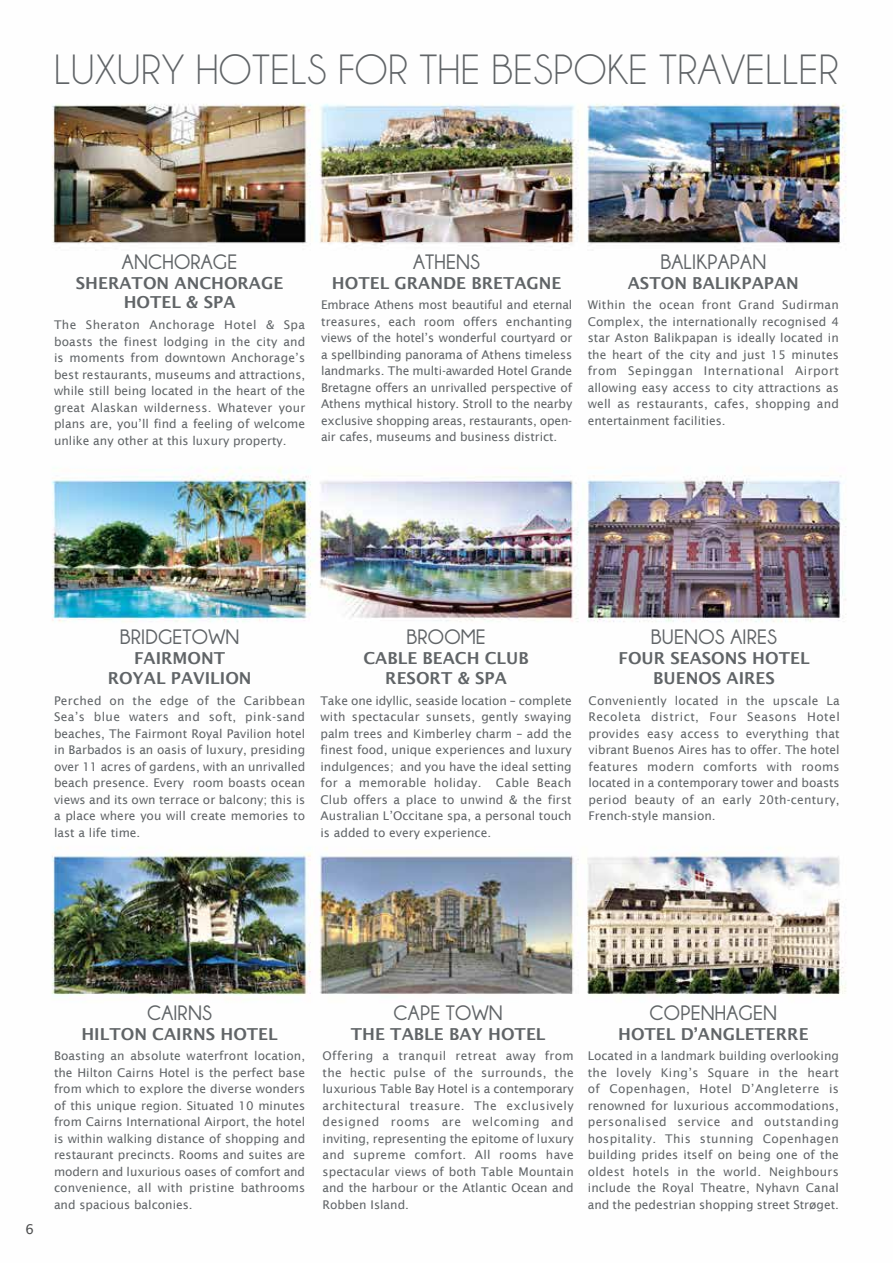
<style>
.page{position:relative;width:893px;height:1263px;background:#fff}
.page>*{position:absolute;margin:0;border:0;box-sizing:border-box;transform-origin:0 0}
.t1{font:42.75px "Champagne&Limousines";letter-spacing:.01em;color:#606467}
.t2{font:700 21px "Champagne&Limousines";letter-spacing:.01em;color:#606467}
.t3{font:600 16.5px/19.8px "Lucida Sans";color:#606467;text-align:center}
.t4{font:13.5px "Lucida Sans";color:#4b4c4d}
.t5{font:12px/16.5px "Lucida Sans";color:#606467;text-align:justify}
</style>
<div class="page">
<img style="left:51px;top:103px;width:796px;height:893px">
<h1 class="t1" style="left:54px;top:45px;width:786px">LUXURY HOTELS FOR THE BESPOKE TRAVELLER</h1>
<h2 class="t2" style="left:122px;top:250px;width:117px">ANCHORAGE</h2>
<h3 class="t3" style="left:76px;top:273px;width:209px">SHERATON ANCHORAGE<br>HOTEL &amp; SPA</h3>
<p class="t5" style="left:54px;top:317px;width:253px">The Sheraton Anchorage Hotel &amp; Spa boasts the finest lodging in the city and is moments from downtown Anchorage’s best restaurants, museums and attractions, while still being located in the heart of the great Alaskan wilderness. Whatever your plans are, you’ll find a feeling of welcome unlike any other at this luxury property.</p>
<h2 class="t2" style="left:413px;top:250px;width:69px">ATHENS</h2>
<h3 class="t3" style="left:332px;top:273px;width:231px">HOTEL GRANDE BRETAGNE</h3>
<p class="t5" style="left:321px;top:297px;width:253px">Embrace Athens most beautiful and eternal treasures, each room offers enchanting views of the hotel’s wonderful courtyard or a spellbinding panorama of Athens timeless landmarks. The multi-awarded Hotel Grande Bretagne offers an unrivalled perspective of Athens mythical history. Stroll to the nearby exclusive shopping areas, restaurants, open&shy;air cafes, museums and business district.</p>
<h2 class="t2" style="left:660px;top:250px;width:107px">BALIKPAPAN</h2>
<h3 class="t3" style="left:628px;top:273px;width:173px">ASTON BALIKPAPAN</h3>
<p class="t5" style="left:588px;top:297px;width:253px">Within the ocean front Grand Sudirman Complex, the internationally recognised 4 star Aston Balikpapan is ideally located in the heart of the city and just 15 minutes from Sepinggan International Airport allowing easy access to city attractions as well as restaurants, cafes, shopping and entertainment facilities.</p>
<h2 class="t2" style="left:120px;top:625px;width:121px">BRIDGETOWN</h2>
<h3 class="t3" style="left:108px;top:648px;width:145px">FAIRMONT<br>ROYAL PAVILION</h3>
<p class="t5" style="left:54px;top:692px;width:253px">Perched on the edge of the Caribbean Sea’s blue waters and soft, pink-sand beaches, The Fairmont Royal Pavilion hotel in Barbados is an oasis of luxury, presiding over 11 acres of gardens, with an unrivalled beach presence. Every room boasts ocean views and its own terrace or balcony; this is a place where you will create memories to last a life time.</p>
<h2 class="t2" style="left:406px;top:625px;width:81px">BROOME</h2>
<h3 class="t3" style="left:363px;top:648px;width:167px">CABLE BEACH CLUB<br>RESORT &amp; SPA</h3>
<p class="t5" style="left:320px;top:692px;width:253px">Take one idyllic, seaside location – complete with spectacular sunsets, gently swaying palm trees and Kimberley charm – add the finest food, unique experiences and luxury indulgences; and you have the ideal setting for a memorable holiday. Cable Beach Club offers a place to unwind &amp; the first Australian L’Occitane spa, a personal touch is added to every experience.</p>
<h2 class="t2" style="left:651px;top:625px;width:128px">BUENOS AIRES</h2>
<h3 class="t3" style="left:618px;top:648px;width:193px">FOUR SEASONS HOTEL<br>BUENOS AIRES</h3>
<p class="t5" style="left:588px;top:692px;width:253px">Conveniently located in the upscale La Recoleta district, Four Seasons Hotel provides easy access to everything that vibrant Buenos Aires has to offer. The hotel features modern comforts with rooms located in a contemporary tower and boasts period beauty of an early 20th-century, French-style mansion.</p>
<p class="t4" style="left:25px;top:1221px;width:10px">6</p>
<h2 class="t2" style="left:147px;top:1001px;width:67px">CAIRNS</h2>
<h3 class="t3" style="left:81px;top:1024px;width:198px">HILTON CAIRNS HOTEL</h3>
<p class="t5" style="left:54px;top:1048px;width:253px">Boasting an absolute waterfront location, the Hilton Cairns Hotel is the perfect base from which to explore the diverse wonders of this unique region. Situated 10 minutes from Cairns International Airport, the hotel is within walking distance of shopping and restaurant precincts. Rooms and suites are modern and luxurious oases of comfort and convenience, all with pristine bathrooms and spacious balconies.</p>
<h2 class="t2" style="left:394px;top:1001px;width:111px">CAPE TOWN</h2>
<h3 class="t3" style="left:351px;top:1024px;width:196px">THE TABLE BAY HOTEL</h3>
<p class="t5" style="left:323px;top:1048px;width:253px">Offering a tranquil retreat away from the hectic pulse of the surrounds, the luxurious Table Bay Hotel is a contemporary architectural treasure. The exclusively designed rooms are welcoming and inviting, representing the epitome of luxury and supreme comfort. All rooms have spectacular views of both Table Mountain and the harbour or the Atlantic Ocean and Robben Island.</p>
<h2 class="t2" style="left:650px;top:1001px;width:129px">COPENHAGEN</h2>
<h3 class="t3" style="left:618px;top:1024px;width:192px">HOTEL D’ANGLETERRE</h3>
<p class="t5" style="left:588px;top:1048px;width:253px">Located in a landmark building overlooking the lovely King’s Square in the heart of Copenhagen, Hotel D’Angleterre is renowned for luxurious accommodations, personalised service and outstanding hospitality. This stunning Copenhagen building prides itself on being one of the oldest hotels in the world. Neighbours include the Royal Theatre, Nyhavn Canal and the pedestrian shopping street Strøget.</p>
</div>
